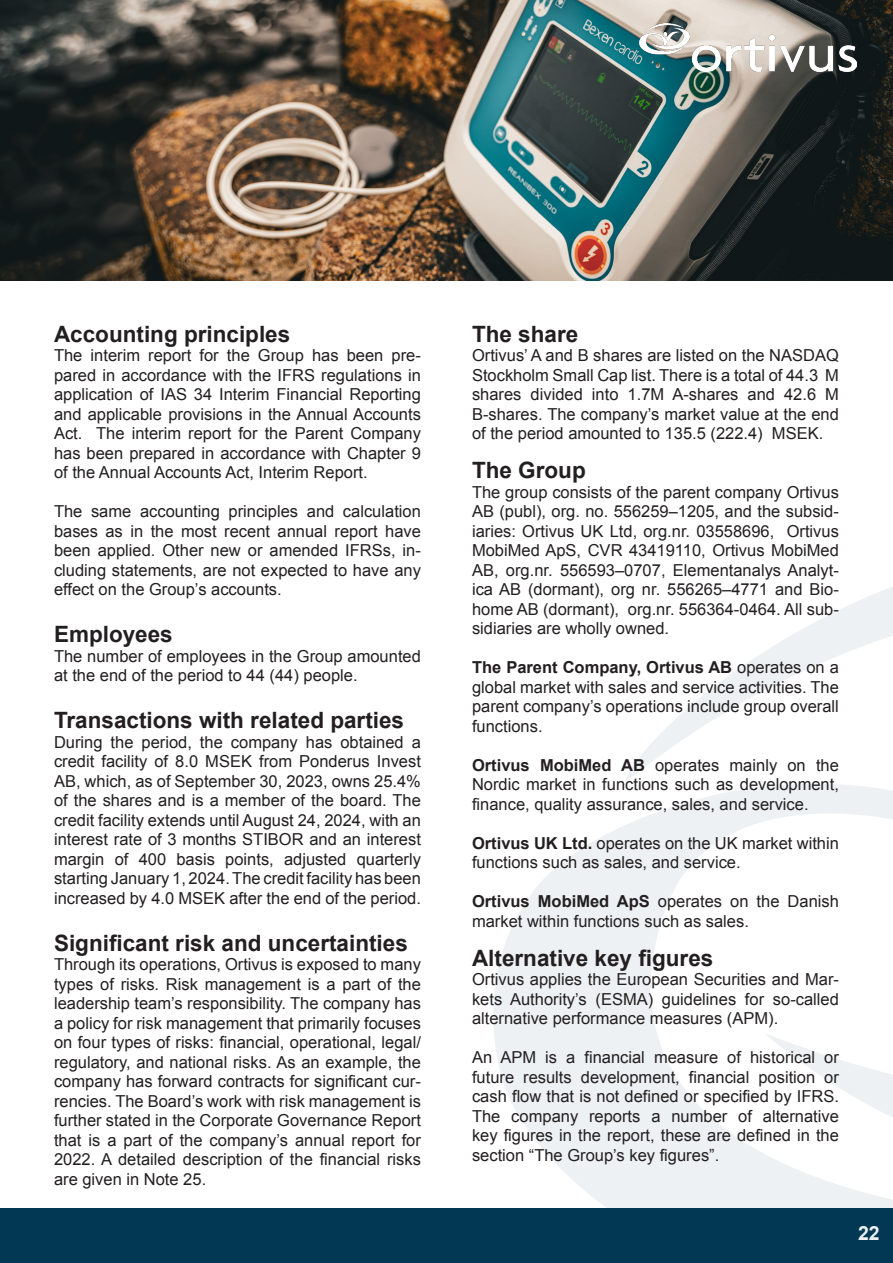
<style>
.page{position:relative;width:893px;height:1263px;background:#fff}
.page>*{position:absolute;margin:0;border:0;box-sizing:border-box;transform-origin:0 0}
.t1{font:700 22.5px "Arial";color:#231f20}
.t2{font:700 19.5px "Arial";color:#fff}
.t3{font:16.5px/19.5px "Arial";color:#231f20;text-align:justify}
.s1{font-weight:700}
</style>
<div class="page">
<img style="left:0;top:0;width:893px;height:281px">
<div style="left:0;top:1209px;width:893px;height:54px;background:#033855"></div>
<svg style="left:492px;top:788px;width:401px;height:421px;fill:#eef1f3"></svg>
<svg style="left:625px;top:587px;width:268px;height:195px"></svg>
<svg style="left:755px;top:639px;width:138px;height:548px"></svg>
<img style="left:640px;top:23px;width:216px;height:49px">
<p class="t1" style="left:54px;top:319px;width:238px">Accounting principles</p>
<p class="t3" style="left:54px;top:346px;width:368px">The interim report for the Group has been pre&shy;pared in accordance with the IFRS regulations in application of IAS 34 Interim Financial Reporting and applicable provisions in the Annual Accounts Act. The interim report for the Parent Company has been prepared in accordance with Chapter 9 of the Annual Accounts Act, Interim Report.</p>
<p class="t3" style="left:54px;top:502px;width:368px">The same accounting principles and calculation bases as in the most recent annual report have been applied. Other new or amended IFRSs, in&shy;cluding statements, are not expected to have any effect on the Group’s accounts.</p>
<p class="t1" style="left:54px;top:619px;width:120px">Employees</p>
<p class="t3" style="left:54px;top:646px;width:368px">The number of employees in the Group amounted at the end of the period to 44 (44) people.</p>
<p class="t1" style="left:54px;top:705px;width:352px">Transactions with related parties</p>
<p class="t3" style="left:54px;top:732px;width:368px">During the period, the company has obtained a credit facility of 8.0 MSEK from Ponderus Invest AB, which, as of September 30, 2023, owns 25.4% of the shares and is a member of the board. The credit facility extends until August 24, 2024, with an interest rate of 3 months STIBOR and an interest margin of 400 basis points, adjusted quarterly starting January 1, 2024. The credit facility has been increased by 4.0 MSEK after the end of the period.</p>
<p class="t1" style="left:54px;top:928px;width:355px">Significant risk and uncertainties</p>
<p class="t3" style="left:54px;top:955px;width:368px">Through its operations, Ortivus is exposed to many</p>
<p class="t3" style="left:54px;top:974px;width:368px">types of risks. Risk management is a part of the leadership team’s responsibility. The company has a policy for risk management that primarily focuses on four types of risks: financial, operational, legal/ regulatory, and national risks. As an example, the company has forward contracts for significant cur&shy;rencies. The Board’s work with risk management is further stated in the Corporate Governance Report that is a part of the company’s annual report for 2022. A detailed description of the financial risks are given in Note 25.</p>
<p class="t1" style="left:472px;top:319px;width:108px">The share</p>
<p class="t3" style="left:472px;top:346px;width:368px">Ortivus’ A and B shares are listed on the NASDAQ Stockholm Small Cap list. There is a total of 44.3 M shares divided into 1.7M A-shares and 42.6 M B-shares. The company’s market value at the end of the period amounted to 135.5 (222.4) MSEK.</p>
<p class="t1" style="left:472px;top:455px;width:115px">The Group</p>
<p class="t3" style="left:472px;top:482px;width:368px">The group consists of the parent company Ortivus AB (publ), org. no. 556259–1205, and the subsid&shy;iaries: Ortivus UK Ltd, org.nr. 03558696, Ortivus MobiMed ApS, CVR 43419110, Ortivus MobiMed AB, org.nr. 556593–0707, Elementanalys Analyt&shy;ica AB (dormant), org nr. 556265–4771 and Bio&shy;home AB (dormant), org.nr. 556364-0464. All sub&shy;sidiaries are wholly owned.</p>
<p class="t3" style="left:472px;top:658px;width:368px"><span class="s1">The Parent Company, Ortivus AB</span> operates on a global market with sales and service activities. The parent company’s operations include group overall functions.</p>
<p class="t3" style="left:472px;top:755px;width:368px"><span class="s1">Ortivus MobiMed AB</span> operates mainly on the Nordic market in functions such as development, finance, quality assurance, sales, and service.</p>
<p class="t3" style="left:472px;top:833px;width:368px"><span class="s1">Ortivus UK Ltd.</span> operates on the UK market within functions such as sales, and service.</p>
<p class="t3" style="left:472px;top:892px;width:368px"><span class="s1">Ortivus MobiMed ApS</span> operates on the Danish market within functions such as sales.</p>
<p class="t1" style="left:472px;top:943px;width:243px">Alternative key figures</p>
<p class="t3" style="left:472px;top:970px;width:368px">Ortivus applies the European Securities and Mar&shy;kets Authority’s (ESMA) guidelines for so-called alternative performance measures (APM).</p>
<p class="t3" style="left:472px;top:1048px;width:368px">An APM is a financial measure of historical or future results development, financial position or cash flow that is not defined or specified by IFRS.<br>The company reports a number of alternative key figures in the report, these are defined in the section “The Group’s key figures”.</p>
<p class="t2" style="left:858px;top:1220px;width:23px">22</p>
</div>
